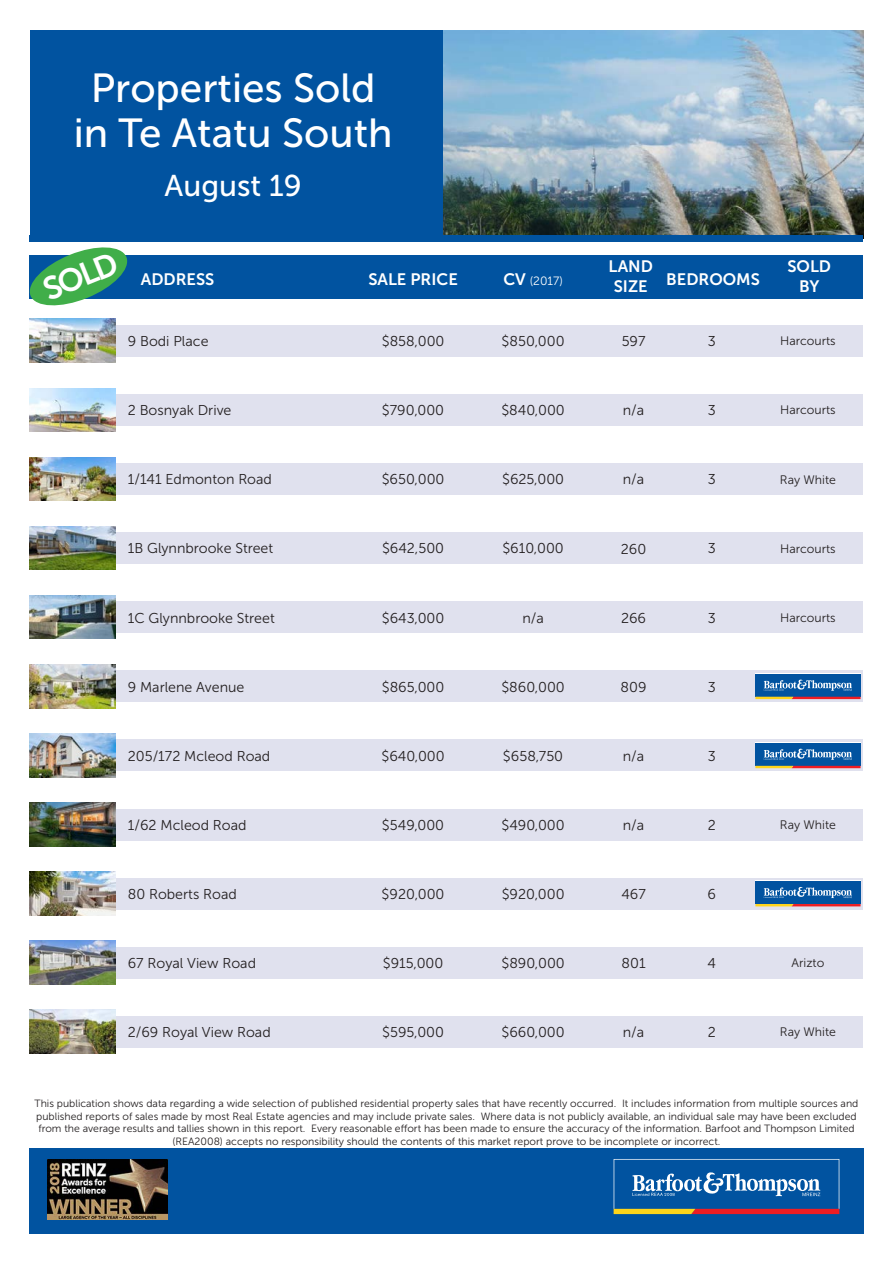
<style>
.page{position:relative;width:893px;height:1263px;background:#fff}
.page>*{position:absolute;margin:0;border:0;box-sizing:border-box;transform-origin:0 0}
.t1{font:40.5px/45px "Museo Sans 500";color:#fff;text-align:center}
.t2{font:32.1px "Museo Sans 700";color:#fff}
.t3{font:30px "Museo Sans 500";color:#fff}
.t4{font:16.5px/12.8px "Museo Sans 700";color:#fff}
.t5{font:14.25px "Museo Sans 300";color:#231f20}
.t6{font:12.3px "Museo Sans 300";color:#231f20}
.t7{font:12px "Museo Sans 300";color:#fff}
.t8{font:10.5px/12.6px "Museo Sans 300";color:#231f20;text-align:center}
.s1{font-family:"Museo Sans 700";font-size:16.5px}
</style>
<div class="page">
<img style="left:442px;top:30px;width:421px;height:205px">
<div style="left:30px;top:255px;width:833px;height:44px;background:#0153a0"></div>
<svg style="left:29px;top:247px;width:99px;height:59px"></svg>
<div style="left:30px;top:1148px;width:833px;height:85px;background:#0153a0"></div>
<img style="left:48px;top:1159px;width:119px;height:60px">
<svg style="left:614px;top:1159px;width:225px;height:55px"></svg>
<div style="left:30px;top:235px;width:833px;height:7px;background:#0153a0"></div>
<div style="left:30px;top:30px;width:412px;height:209px;background:#0153a0"></div>
<div style="left:113px;top:325px;width:750px;height:32px;background:#e0e1ee"></div>
<img style="left:30px;top:319px;width:85px;height:43px">
<div style="left:113px;top:394px;width:750px;height:32px;background:#e0e1ee"></div>
<img style="left:30px;top:388px;width:85px;height:44px">
<div style="left:113px;top:463px;width:750px;height:32px;background:#e0e1ee"></div>
<img style="left:30px;top:457px;width:85px;height:44px">
<div style="left:113px;top:532px;width:750px;height:32px;background:#e0e1ee"></div>
<img style="left:30px;top:526px;width:85px;height:44px">
<div style="left:113px;top:601px;width:750px;height:32px;background:#e0e1ee"></div>
<img style="left:30px;top:595px;width:85px;height:44px">
<div style="left:113px;top:670px;width:750px;height:32px;background:#e0e1ee"></div>
<img style="left:30px;top:664px;width:85px;height:44px">
<div style="left:755px;top:673px;width:106px;height:24px;background:#0153a0"></div>
<hr style="left:755px;top:673px;width:106px;height:1px;background:#fff">
<svg style="left:755px;top:697px;width:106px;height:2px"></svg>
<svg style="left:764px;top:679px;width:88px;height:12px"></svg>
<div style="left:113px;top:739px;width:750px;height:32px;background:#e0e1ee"></div>
<img style="left:30px;top:733px;width:85px;height:44px">
<div style="left:755px;top:742px;width:106px;height:24px;background:#0153a0"></div>
<hr style="left:755px;top:742px;width:106px;height:1px;background:#fff">
<svg style="left:755px;top:766px;width:106px;height:2px"></svg>
<svg style="left:764px;top:748px;width:88px;height:12px"></svg>
<div style="left:113px;top:808px;width:750px;height:32px;background:#e0e1ee"></div>
<img style="left:30px;top:803px;width:85px;height:43px">
<div style="left:113px;top:878px;width:750px;height:31px;background:#e0e1ee"></div>
<img style="left:30px;top:872px;width:85px;height:43px">
<div style="left:755px;top:881px;width:106px;height:23px;background:#0153a0"></div>
<hr style="left:755px;top:881px;width:106px;height:1px;background:#fff">
<svg style="left:755px;top:904px;width:106px;height:2px"></svg>
<svg style="left:764px;top:887px;width:88px;height:11px"></svg>
<div style="left:113px;top:947px;width:750px;height:32px;background:#e0e1ee"></div>
<img style="left:30px;top:941px;width:85px;height:43px">
<div style="left:113px;top:1016px;width:750px;height:32px;background:#e0e1ee"></div>
<img style="left:30px;top:1010px;width:85px;height:43px">
<h1 class="t1" style="left:74px;top:66px;width:321px">Properties Sold in Te Atatu South</h1>
<h3 class="t3" style="left:165px;top:169px;width:139px">August 19</h3>
<h2 class="t2" style="left:38px;top:274px;width:79px;rotate:-22deg">SOLD</h2>
<h3 class="t4" style="left:141px;top:273px;width:75px">ADDRESS</h3>
<h3 class="t4" style="left:368px;top:273px;width:91px">SALE PRICE</h3>
<p class="t7" style="left:503px;top:274px;width:61px"><span class="s1">CV</span> (2017)</p>
<h3 class="t4" style="left:614px;top:260px;width:148px;text-indent:-5px">LAND<br>SIZE BEDROOMS</h3>
<h3 class="t4" style="left:787px;top:256px;width:45px;line-height:19.8px;text-align:center">SOLD<br>BY</h3>
<p class="t5" style="left:128px;top:334px;width:82px">9 Bodi Place</p>
<p class="t5" style="left:382px;top:334px;width:64px">$858,000</p>
<p class="t5" style="left:502px;top:334px;width:64px">$850,000</p>
<p class="t5" style="left:622px;top:334px;width:25px">597</p>
<p class="t5" style="left:708px;top:334px;width:10px">3</p>
<p class="t6" style="left:780px;top:334px;width:57px">Harcourts</p>
<p class="t5" style="left:128px;top:403px;width:105px">2 Bosnyak Drive</p>
<p class="t5" style="left:382px;top:403px;width:64px">$790,000</p>
<p class="t5" style="left:501px;top:403px;width:65px">$840,000</p>
<p class="t5" style="left:623px;top:403px;width:23px">n/a</p>
<p class="t5" style="left:708px;top:403px;width:10px">3</p>
<p class="t6" style="left:780px;top:404px;width:57px">Harcourts</p>
<p class="t5" style="left:128px;top:472px;width:146px">1/141 Edmonton Road</p>
<p class="t5" style="left:382px;top:472px;width:64px">$650,000</p>
<p class="t5" style="left:502px;top:472px;width:64px">$625,000</p>
<p class="t5" style="left:623px;top:472px;width:23px">n/a</p>
<p class="t5" style="left:708px;top:472px;width:10px">3</p>
<p class="t6" style="left:780px;top:473px;width:58px">Ray White</p>
<p class="t5" style="left:128px;top:541px;width:147px">1B Glynnbrooke Street</p>
<p class="t5" style="left:382px;top:541px;width:64px">$642,500</p>
<p class="t5" style="left:502px;top:541px;width:63px">$610,000</p>
<p class="t5" style="left:621px;top:541px;width:27px">260</p>
<p class="t5" style="left:708px;top:541px;width:10px">3</p>
<p class="t6" style="left:780px;top:542px;width:57px">Harcourts</p>
<p class="t5" style="left:128px;top:610px;width:148px">1C Glynnbrooke Street</p>
<p class="t5" style="left:382px;top:610px;width:64px">$643,000</p>
<p class="t5" style="left:522px;top:610px;width:23px">n/a</p>
<p class="t5" style="left:621px;top:610px;width:27px">266</p>
<p class="t5" style="left:708px;top:610px;width:10px">3</p>
<p class="t6" style="left:780px;top:611px;width:57px">Harcourts</p>
<p class="t5" style="left:128px;top:679px;width:118px">9 Marlene Avenue</p>
<p class="t5" style="left:382px;top:679px;width:64px">$865,000</p>
<p class="t5" style="left:501px;top:679px;width:65px">$860,000</p>
<p class="t5" style="left:621px;top:679px;width:27px">809</p>
<p class="t5" style="left:708px;top:679px;width:10px">3</p>
<p class="t5" style="left:128px;top:748px;width:144px">205/172 Mcleod Road</p>
<p class="t5" style="left:381px;top:748px;width:65px">$640,000</p>
<p class="t5" style="left:503px;top:748px;width:62px">$658,750</p>
<p class="t5" style="left:623px;top:748px;width:23px">n/a</p>
<p class="t5" style="left:708px;top:748px;width:10px">3</p>
<p class="t5" style="left:128px;top:817px;width:120px">1/62 Mcleod Road</p>
<p class="t5" style="left:382px;top:817px;width:64px">$549,000</p>
<p class="t5" style="left:501px;top:817px;width:65px">$490,000</p>
<p class="t5" style="left:623px;top:817px;width:23px">n/a</p>
<p class="t5" style="left:708px;top:817px;width:10px">2</p>
<p class="t6" style="left:780px;top:818px;width:58px">Ray White</p>
<p class="t5" style="left:128px;top:886px;width:111px">80 Roberts Road</p>
<p class="t5" style="left:382px;top:886px;width:64px">$920,000</p>
<p class="t5" style="left:502px;top:886px;width:64px">$920,000</p>
<p class="t5" style="left:621px;top:886px;width:26px">467</p>
<p class="t5" style="left:708px;top:886px;width:10px">6</p>
<p class="t5" style="left:128px;top:955px;width:130px">67 Royal View Road</p>
<p class="t5" style="left:383px;top:955px;width:62px">$915,000</p>
<p class="t5" style="left:501px;top:955px;width:65px">$890,000</p>
<p class="t5" style="left:621px;top:955px;width:26px">801</p>
<p class="t5" style="left:708px;top:955px;width:10px">4</p>
<p class="t6" style="left:792px;top:956px;width:34px">Arizto</p>
<p class="t5" style="left:128px;top:1024px;width:144px">2/69 Royal View Road</p>
<p class="t5" style="left:382px;top:1024px;width:63px">$595,000</p>
<p class="t5" style="left:501px;top:1024px;width:65px">$660,000</p>
<p class="t5" style="left:623px;top:1025px;width:23px">n/a</p>
<p class="t5" style="left:708px;top:1024px;width:10px">2</p>
<p class="t6" style="left:780px;top:1025px;width:58px">Ray White</p>
<p class="t8" style="left:35px;top:1097px;width:825px">This publication shows data regarding a wide selection of published residential property sales that have recently occurred. It includes information from multiple sources and published reports of sales made by most Real Estate agencies and may include private sales. Where data is not publicly available, an individual sale may have been excluded from the average results and tallies shown in this report. Every reasonable effort has been made to ensure the accuracy of the information. Barfoot and Thompson Limited (REA2008) accepts no responsibility should the contents of this market report prove to be incomplete or incorrect.</p>
</div>
